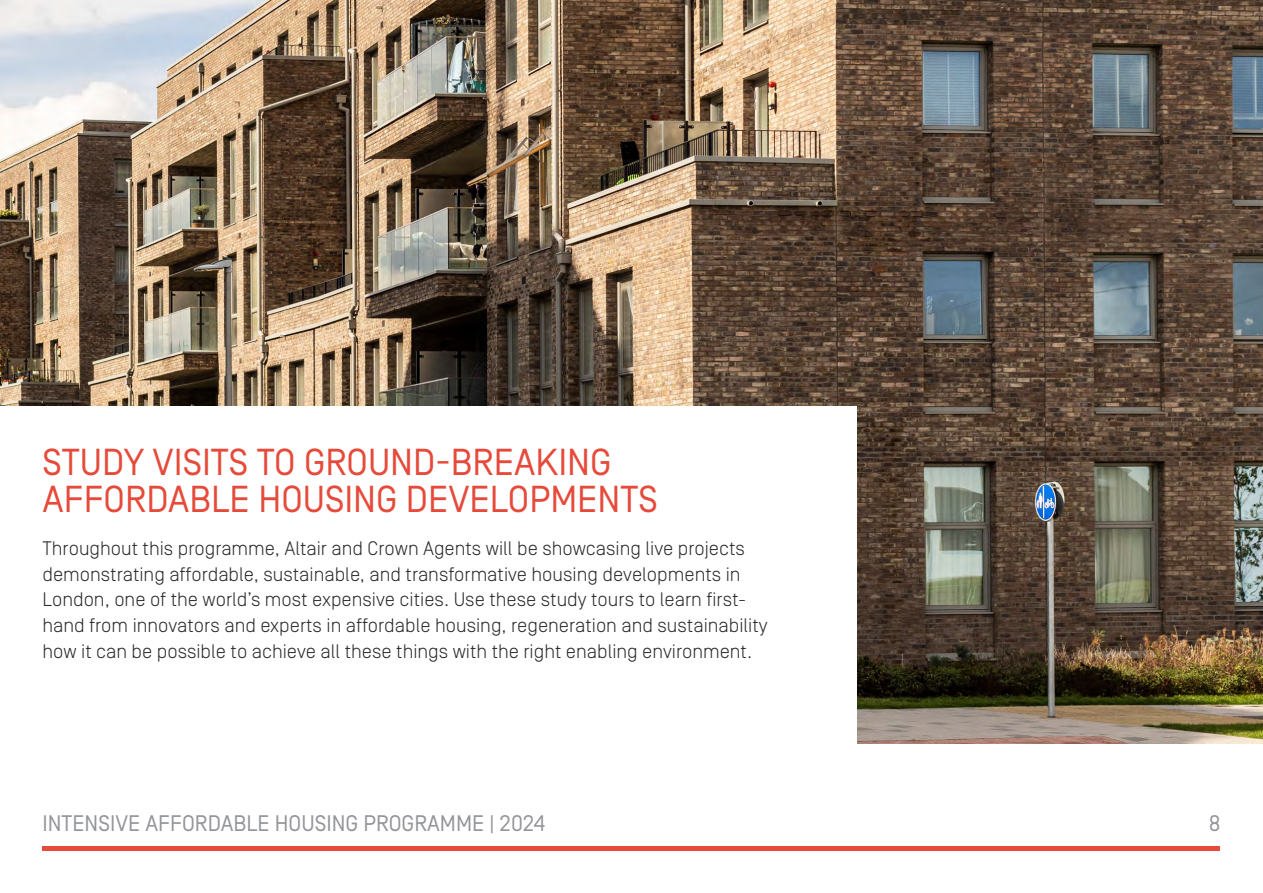
<style>
.page{position:relative;width:1263px;height:893px;background:#fff}
.page>*{position:absolute;margin:0;border:0;box-sizing:border-box;transform-origin:0 0}
.t1{font:37.5px/37.5px "Simplon BP Regular";color:#e64a3a}
.t2{font:22.5px "Simplon BP Regular";color:#939598}
.t3{font:300 19.5px/25.7px "Simplon BP";color:#292829}
</style>
<div class="page">
<img style="left:0;top:0;width:1263px;height:743px">
<div style="left:0;top:406px;width:856px;height:380px;background:#fff"></div>
<div style="left:43px;top:846px;width:1177px;height:5px;background:#e64a3a"></div>
<h1 class="t1" style="left:43px;top:443px;width:617px">STUDY VISITS TO GROUND-BREAKING<br>AFFORDABLE HOUSING DEVELOPMENTS</h1>
<p class="t3" style="left:43px;top:536px;width:727px">Throughout this programme, Altair and Crown Agents will be showcasing live projects demonstrating affordable, sustainable, and transformative housing developments in London, one of the world’s most expensive cities. Use these study tours to learn first&shy;hand from innovators and experts in affordable housing, regeneration and sustainability how it can be possible to achieve all these things with the right enabling environment.</p>
<p class="t2" style="left:43px;top:810px;width:504px">INTENSIVE AFFORDABLE HOUSING PROGRAMME | 2024</p>
<p class="t2" style="left:1209px;top:810px;width:13px">8</p>
</div>
